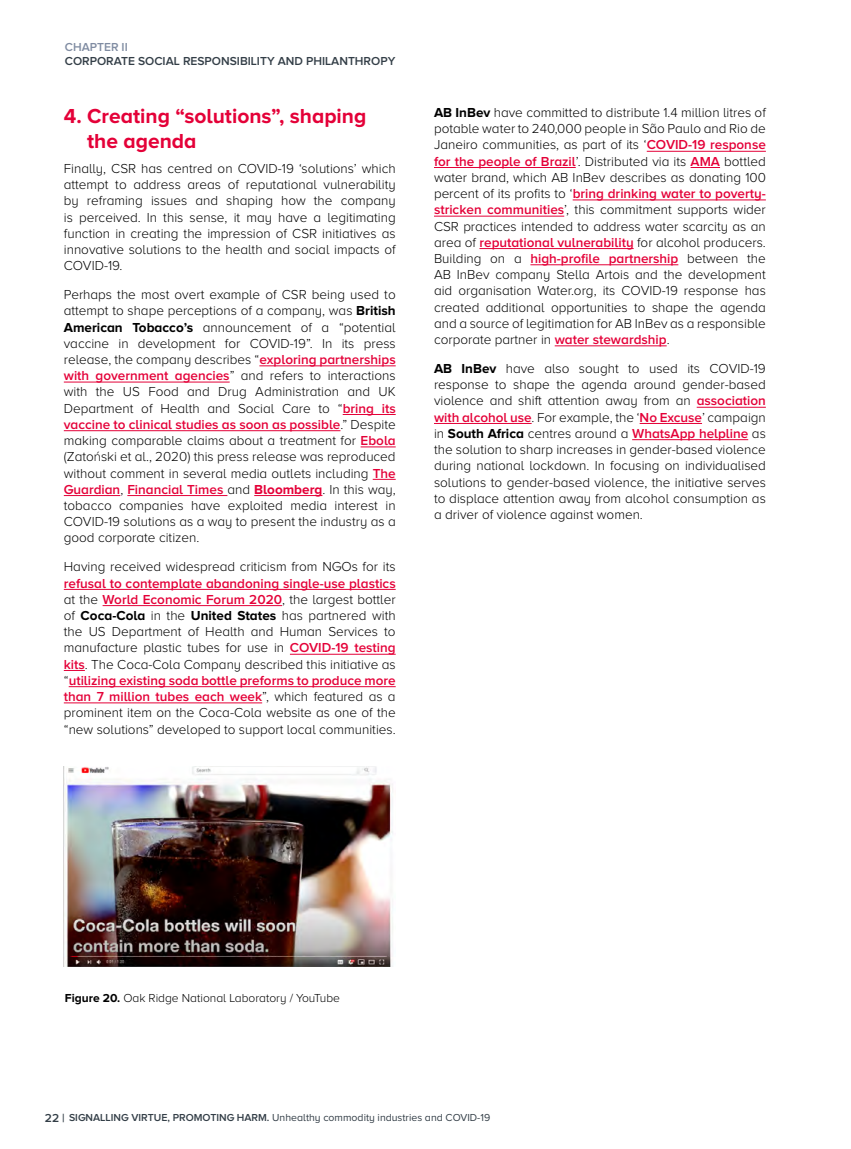
<style>
.page{position:relative;width:851px;height:1149px;background:#fff}
.page>*{position:absolute;margin:0;border:0;box-sizing:border-box;transform-origin:0 0}
.SUBT_01{font:700 21px/25.2px "Proxima Nova A";color:#e40138}
.TXT_01{font:300 13.5px/16.2px "Proxima Nova A";color:#000;text-align:justify}
.t1{font:600 12px "Proxima Nova A";color:#333e47}
.TXT_01-2{font:300 12px "Proxima Nova A";color:#000}
.t2{font:600 12px "Proxima Nova A";color:#808ca2}
.t3{font:10.5px "Proxima Nova A";color:#333e47}
.s1{font-weight:700}
.s2{font-weight:600;color:#e40138}
.s3{font-family:"Myriad Pro"}
.s4{font-weight:700;color:#e40138}
.s5{font-weight:600;font-size:12px}
.s6{font-weight:600}
</style>
<div class="page">
<hr style="left:259px;top:365px;width:136px;height:1px;background:#e40138">
<hr style="left:64px;top:381px;width:166px;height:1px;background:#e40138">
<hr style="left:342px;top:414px;width:53px;height:1px;background:#e40138">
<hr style="left:64px;top:430px;width:276px;height:1px;background:#e40138">
<hr style="left:360px;top:446px;width:35px;height:1px;background:#e40138">
<svg style="left:372px;top:479px;width:23px;height:1px"></svg>
<hr style="left:64px;top:495px;width:56px;height:1px;background:#e40138">
<hr style="left:127px;top:495px;width:100px;height:1px;background:#e40138">
<hr style="left:254px;top:495px;width:68px;height:1px;background:#e40138">
<hr style="left:64px;top:589px;width:331px;height:1px;background:#e40138">
<hr style="left:103px;top:605px;width:179px;height:1px;background:#e40138">
<hr style="left:290px;top:653px;width:105px;height:1px;background:#e40138">
<svg style="left:64px;top:670px;width:21px;height:1px"></svg>
<hr style="left:69px;top:686px;width:326px;height:1px;background:#e40138">
<hr style="left:64px;top:702px;width:198px;height:1px;background:#e40138">
<img style="left:64px;top:766px;width:329px;height:200px">
<hr style="left:646px;top:151px;width:119px;height:1px;background:#e40138">
<hr style="left:434px;top:167px;width:141px;height:1px;background:#e40138">
<hr style="left:690px;top:167px;width:30px;height:1px;background:#e40138">
<hr style="left:572px;top:200px;width:193px;height:1px;background:#e40138">
<hr style="left:434px;top:216px;width:130px;height:1px;background:#e40138">
<hr style="left:479px;top:248px;width:154px;height:1px;background:#e40138">
<hr style="left:530px;top:264px;width:148px;height:1px;background:#e40138">
<hr style="left:554px;top:345px;width:112px;height:1px;background:#e40138">
<hr style="left:696px;top:407px;width:69px;height:1px;background:#e40138">
<hr style="left:434px;top:423px;width:97px;height:1px;background:#e40138">
<hr style="left:639px;top:423px;width:63px;height:1px;background:#e40138">
<hr style="left:632px;top:439px;width:116px;height:1px;background:#e40138">
<p class="t2" style="left:65px;top:40px;width:64px">CHAPTER II</p>
<p class="t1" style="left:65px;top:54px;width:332px">CORPORATE SOCIAL RESPONSIBILITY AND PHILANTHROPY</p>
<p class="SUBT_01" style="left:87px;top:103px;width:281px;text-indent:-23px">4. Creating “solutions”, shaping the agenda</p>
<p class="TXT_01" style="left:64px;top:160px;width:333px">Finally, CSR has centred on COVID-19 ‘solutions’ which attempt to address areas of reputational vulnerability by reframing issues and shaping how the company is perceived. In this sense, it may have a legitimating function in creating the impression of CSR initiatives as innovative solutions to the health and social impacts of COVID-19.</p>
<p class="TXT_01" style="left:64px;top:286px;width:333px">Perhaps the most overt example of CSR being used to attempt to shape perceptions of a company, was <span class="s1">British American Tobacco’s</span> announcement of a “potential vaccine in development for COVID-19”. In its press release, the company describes “<span class="s2">exploring partnerships with government agencies</span>” and refers to interactions with the US Food and Drug Administration and UK Department of Health and Social Care to “<span class="s2">bring its vaccine to clinical studies as soon as possible</span>.” Despite making comparable claims about a treatment for <span class="s2">Ebola </span>(Zato<span class="s3">ń</span>ski et al., 2020) this press release was reproduced without comment in several media outlets including <span class="s2">The Guardian</span>, <span class="s2">Financial Times</span> and <span class="s4">Bloomberg</span>. In this way, tobacco companies have exploited media interest in COVID-19 solutions as a way to present the industry as a good corporate citizen.</p>
<p class="TXT_01" style="left:64px;top:558px;width:333px">Having received widespread criticism from NGOs for its <span class="s2">refusal to contemplate abandoning single-use plastics </span>at the <span class="s2">World Economic Forum 2020</span>, the largest bottler of <span class="s1">Coca-Cola</span> in the <span class="s1">United States</span> has partnered with the US Department of Health and Human Services to manufacture plastic tubes for use in <span class="s2">COVID-19 testing kits</span>. The Coca-Cola Company described this initiative as “<span class="s2">utilizing existing soda bottle preforms to produce more than 7 million tubes each week</span>”, which featured as a prominent item on the Coca-Cola website as one of the “new solutions” developed to support local communities.</p>
<p class="TXT_01" style="left:434px;top:104px;width:333px"><span class="s1">AB InBev</span> have committed to distribute 1.4 million litres of potable water to 240,000 people in São Paulo and Rio de Janeiro communities, as part of its ‘<span class="s2">COVID-19 response for the people of Brazil</span>’. Distributed via its <span class="s2">AMA</span> bottled water brand, which AB InBev describes as donating 100 percent of its profits to ‘<span class="s2">bring drinking water to poverty&shy;stricken communities</span>’, this commitment supports wider CSR practices intended to address water scarcity as an area of <span class="s2">reputational vulnerability</span> for alcohol producers.<br>Building on a <span class="s2">high-profile partnership</span> between the AB InBev company Stella Artois and the development aid organisation Water.org, its COVID-19 response has created additional opportunities to shape the agenda and a source of legitimation for AB InBev as a responsible corporate partner in <span class="s2">water stewardship</span>.</p>
<p class="TXT_01" style="left:434px;top:360px;width:333px"><span class="s1">AB InBev</span> have also sought to used its COVID-19 response to shape the agenda around gender-based violence and shift attention away from an <span class="s2">association with alcohol use</span>. For example, the ‘<span class="s2">No Excuse</span>’ campaign in <span class="s1">South Africa</span> centres around a <span class="s2">WhatsApp helpline</span> as the solution to sharp increases in gender-based violence during national lockdown. In focusing on individualised solutions to gender-based violence, the initiative serves to displace attention away from alcohol consumption as a driver of violence against women.</p>
<p class="TXT_01-2" style="left:65px;top:990px;width:277px"><span class="s1">Figure 20.</span> Oak Ridge National Laboratory / YouTube</p>
<p class="t3" style="left:45px;top:1111px;width:446px"><span class="s5">22 |</span> <span class="s6">SIGNALLING VIRTUE, PROMOTING HARM.</span> Unhealthy commodity industries and COVID-19</p>
</div>
